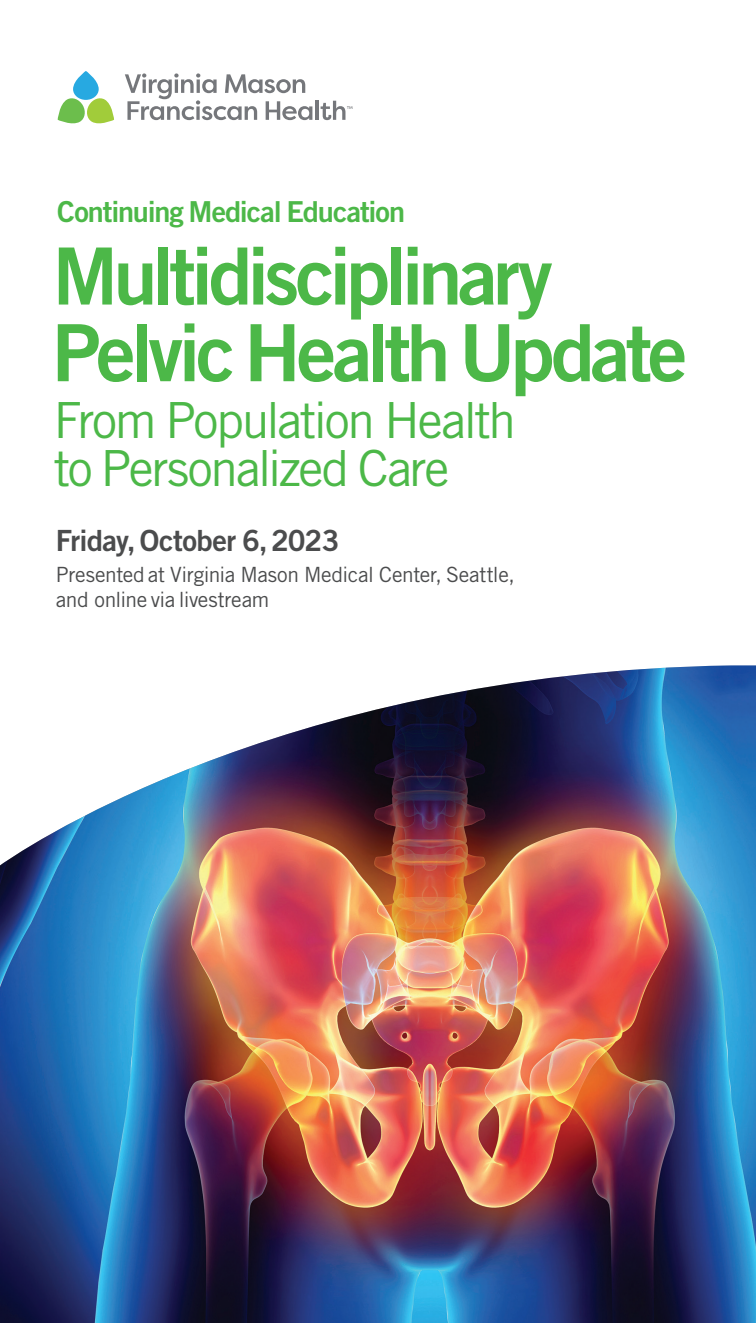
<style>
.page{position:relative;width:756px;height:1323px;background:#fff}
.page>*{position:absolute;margin:0;border:0;box-sizing:border-box;transform-origin:0 0}
.t1{font:78.92px/76.6px "Trade Gothic LT Std Bd 2";letter-spacing:-.06em;color:#4cb848}
.t2{font:49.88px/48.3px "Trade Gothic LT Std";letter-spacing:-.045em;color:#4cb848}
.t3{font:29.22px "Trade Gothic LT Std Bd 2";letter-spacing:-.025em;color:#4b4c4d}
.t4{font:28.88px "Trade Gothic LT Std Bd 2";letter-spacing:-.035em;color:#4cb848}
.t5{font:21px/24.5px "Trade Gothic LT Std";letter-spacing:-.015em;color:#4b4c4d}
</style>
<div class="page">
<img style="left:0;top:665px;width:756px;height:658px">
<svg style="left:58px;top:71px;width:56px;height:52px"></svg>
<svg style="left:125px;top:73px;width:187px;height:47px"></svg>
<hr style="left:315px;top:101px;width:4px;height:19px;background:#75777b">
<svg style="left:321px;top:101px;width:32px;height:19px"></svg>
<h3 class="t4" style="left:57px;top:193px;width:349px">Continuing Medical Education</h3>
<h1 class="t1" style="left:52px;top:237px;width:637px">Multidisciplinary<br>Pelvic Health Update</h1>
<h2 class="t2" style="left:54px;top:395px;width:464px">From Population Health to Personalized Care</h2>
<h3 class="t3" style="left:56px;top:523px;width:285px">Friday, October 6, 2023</h3>
<p class="t5" style="left:56px;top:562px;width:460px">Presented at Virginia Mason Medical Center, Seattle, and online via livestream</p>
</div>
